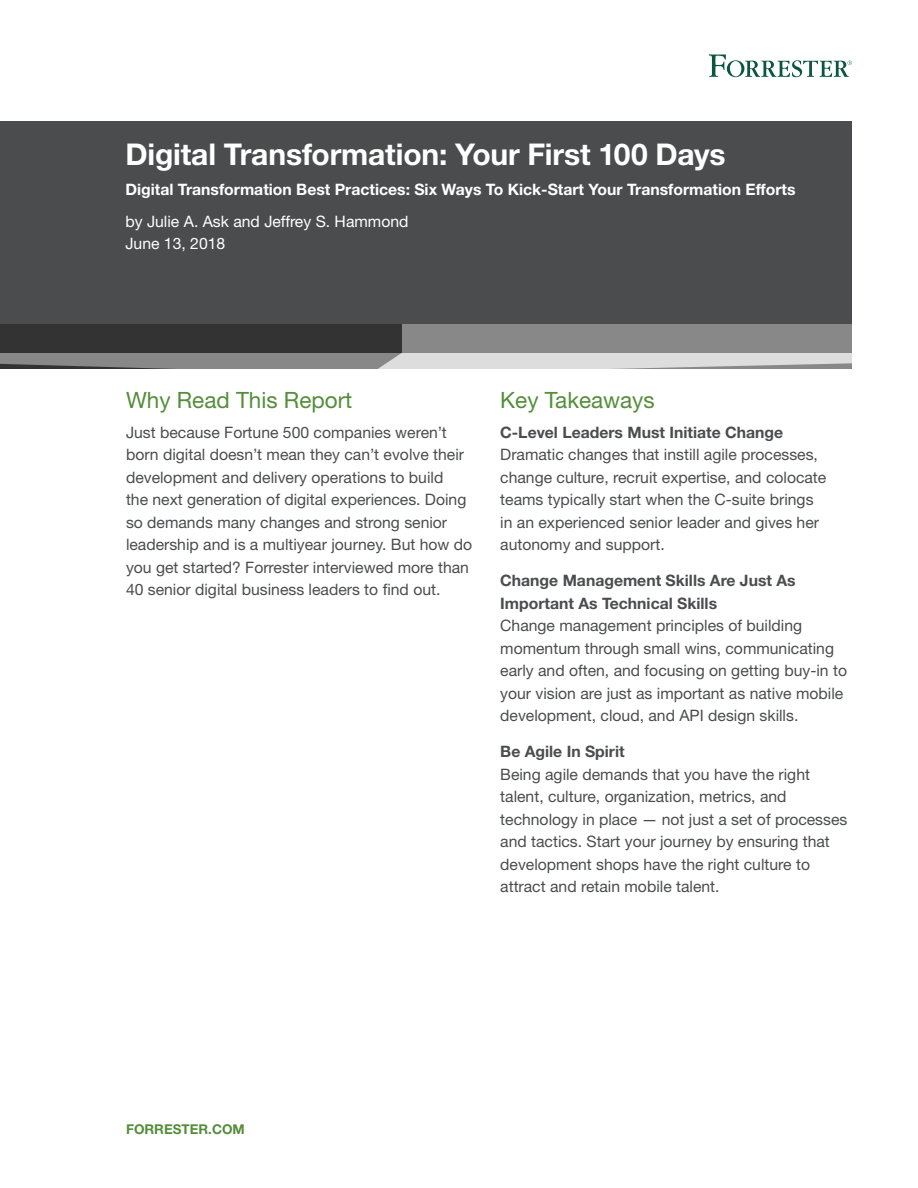
<style>
.page{position:relative;width:918px;height:1188px;background:#fff}
.page>*{position:absolute;margin:0;border:0;box-sizing:border-box;transform-origin:0 0}
.Cover_-_Title{font:700 30px "Helvetica Neue LT Std";letter-spacing:-.005em;color:#fff}
.WhyReadTitle{font:22.5px "Helvetica Neue LT Std";color:#548e3a}
.KeyTakeawaysHeader{font:22.5px "Helvetica Neue LT Std";color:#548e3a}
.KeyTakeawaysText{font:15.75px/22.5px "Helvetica Neue LT Std";color:#4b4c4d}
.WhyReadBody{font:15.75px/22.5px "Helvetica Neue LT Std";color:#4b4c4d}
.KeyTakeawaysTitle{font:700 15.75px/22.5px "Helvetica Neue LT Std";color:#4b4c4d}
.Cover_-_Subtitle{font:700 15.75px "Helvetica Neue LT Std";color:#fff}
.Cover_-_Author{font:15.75px "Helvetica Neue LT Std";color:#fff}
.Cover_-_Date{font:15.75px "Helvetica Neue LT Std";color:#fff}
.t1{font:700 13.5px "Helvetica Neue LT Std";color:#548e3a}
</style>
<div class="page">
<div style="left:0;top:122px;width:852px;height:202px;background:#4b4c4d"></div>
<svg style="left:0;top:324px;width:852px;height:45px"></svg>
<div style="left:403px;top:324px;width:449px;height:28px;background:#888"></div>
<svg style="left:709px;top:54px;width:143px;height:23px"></svg>
<p class="Cover_-_Title" style="left:125px;top:136px;width:602px">Digital Transformation: Your First 100 Days</p>
<p class="Cover_-_Subtitle" style="left:125px;top:180px;width:672px">Digital Transformation Best Practices: Six Ways To Kick-Start Your Transformation Efforts</p>
<p class="Cover_-_Author" style="left:125px;top:212px;width:285px">by Julie A. Ask and Jeffrey S. Hammond</p>
<p class="Cover_-_Date" style="left:125px;top:234px;width:101px">June 13, 2018</p>
<p class="WhyReadTitle" style="left:126px;top:386px;width:228px">Why Read This Report</p>
<p class="WhyReadBody" style="left:126px;top:421px;width:348px">Just because Fortune 500 companies weren’t born digital doesn’t mean they can’t evolve their development and delivery operations to build<br>the next generation of digital experiences. Doing so demands many changes and strong senior leadership and is a multiyear journey. But how do you get started? Forrester interviewed more than 40 senior digital business leaders to find out.</p>
<p class="KeyTakeawaysHeader" style="left:500px;top:386px;width:156px">Key Takeaways</p>
<p class="KeyTakeawaysTitle" style="left:500px;top:420px;width:284px">C-Level Leaders Must Initiate Change</p>
<p class="KeyTakeawaysText" style="left:500px;top:443px;width:328px">Dramatic changes that instill agile processes, change culture, recruit expertise, and colocate teams typically start when the C-suite brings in an experienced senior leader and gives her autonomy and support.</p>
<p class="KeyTakeawaysTitle" style="left:500px;top:569px;width:297px">Change Management Skills Are Just As<br>Important As Technical Skills</p>
<p class="KeyTakeawaysText" style="left:500px;top:614px;width:348px">Change management principles of building momentum through small wins, communicating early and often, and focusing on getting buy-in to your vision are just as important as native mobile development, cloud, and API design skills.</p>
<p class="KeyTakeawaysTitle" style="left:500px;top:740px;width:126px">Be Agile In Spirit</p>
<p class="KeyTakeawaysText" style="left:500px;top:763px;width:349px">Being agile demands that you have the right talent, culture, organization, metrics, and technology in place — not just a set of processes and tactics. Start your journey by ensuring that development shops have the right culture to attract and retain mobile talent.</p>
<p class="t1" style="left:126px;top:1121px;width:120px">FORRESTER.COM</p>
</div>
